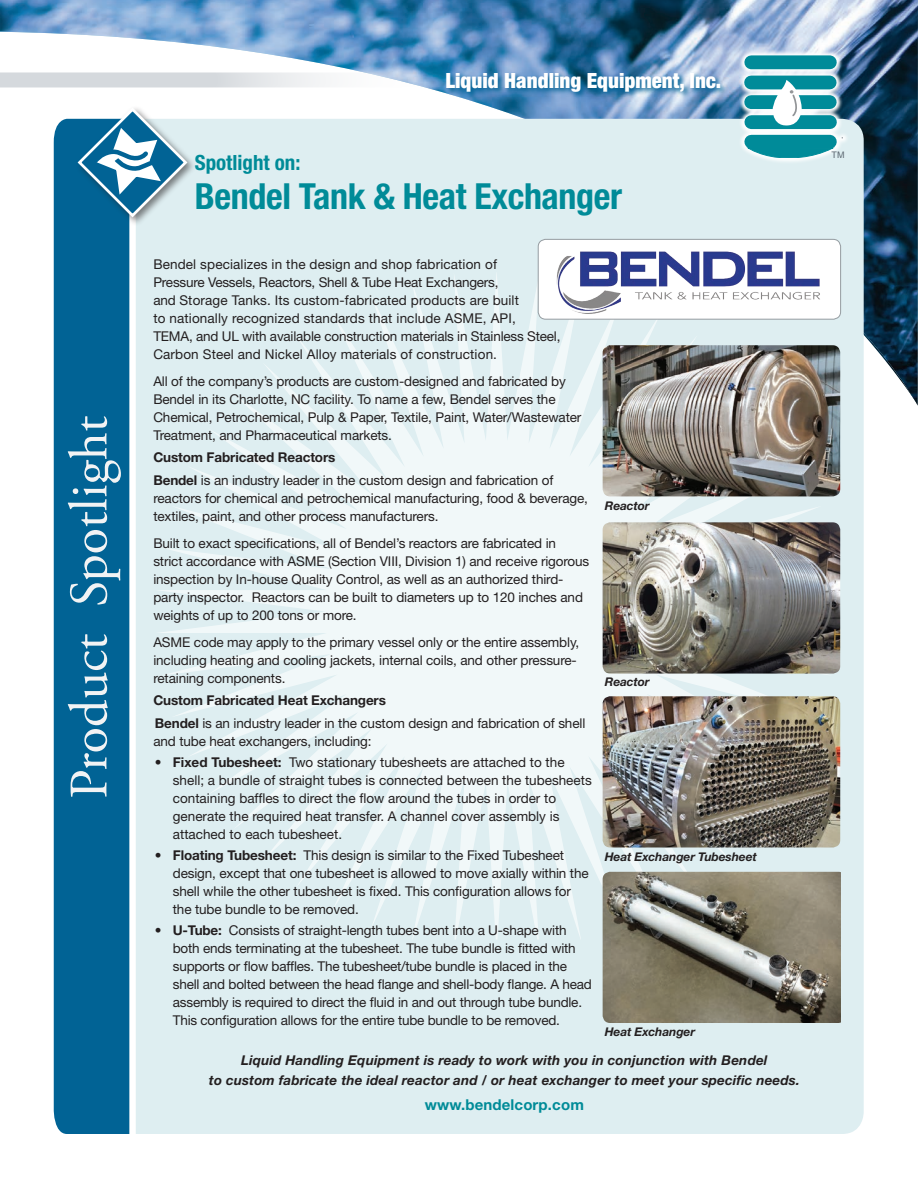
<style>
.page{position:relative;width:918px;height:1188px;background:#fff}
.page>*{position:absolute;margin:0;border:0;box-sizing:border-box;transform-origin:0 0}
.Parahead{font:54px "Adobe Garamond Pro";color:#f2f3f4}
.t1{font:700 condensed 36px "Helvetica Neue LT Std";letter-spacing:-.01em;color:#008b98}
.t2{font:900 condensed 21px "Helvetica Neue LT Std";color:#fff}
.t3{font:700 condensed 21px "Helvetica Neue LT Std";color:#008b98}
.Bodycopy{font:700 15px "Helvetica Neue LT Std";letter-spacing:.01em;color:#008b98}
.Bodycopy-2{font:13.5px/18px "Helvetica Neue LT Std";letter-spacing:-.01em;color:#231f20}
.Bodycopy-3{font:13.5px/18px "Helvetica Neue LT Std";letter-spacing:.01em;color:#231f20}
.Bodycopy-4{font:italic 700 13.5px/19.5px "Helvetica Neue LT Std";letter-spacing:.01em;color:#231f20;text-align:center}
.Bodycopy-5{font:700 13.5px "Helvetica Neue LT Std";letter-spacing:-.01em;color:#231f20}
.Bodycopy-6{font:italic 700 12px "Helvetica Neue LT Std";letter-spacing:-.01em;color:#231f20}
.t4{font:9px "Arial";color:#5b6670}
.s1{font-weight:700}
</style>
<div class="page">
<img style="left:0;top:0;width:918px;height:406px">
<img style="left:0;top:0;width:15px;height:31px">
<svg style="left:445px;top:71px;width:283px;height:28px;background:#4e89b6"></svg>
<div style="left:136px;top:119px;width:728px;height:1015px;background:#deeef1"></div>
<svg style="left:155px;top:272px;width:679px;height:668px;fill:#deeef1"></svg>
<svg style="left:0;top:72px;width:432px;height:15px"></svg>
<div style="left:54px;top:119px;width:75px;height:1015px;background:#016395"></div>
<div style="left:75px;top:105px;width:122px;height:121px;background:#231f20;opacity:.55"></div>
<svg style="left:76px;top:106px;width:113px;height:113px"></svg>
<svg style="left:738px;top:49px;width:111px;height:115px"></svg>
<div style="left:751px;top:135px;width:79px;height:14px;background:#008b99"></div>
<div style="left:751px;top:95px;width:79px;height:14px;background:#008b99"></div>
<div style="left:751px;top:115px;width:79px;height:14px;background:#008b99"></div>
<div style="left:751px;top:76px;width:79px;height:13px;background:#008b99"></div>
<div style="left:751px;top:55px;width:79px;height:14px;background:#008b99"></div>
<svg style="left:773px;top:80px;width:29px;height:46px"></svg>
<svg style="left:747px;top:147px;width:86px;height:11px"></svg>
<img style="left:538px;top:239px;width:303px;height:80px">
<div style="left:538px;top:239px;width:303px;height:81px;border:1px solid #959ca1;border-radius:8px"></div>
<img style="left:603px;top:696px;width:237px;height:152px">
<img style="left:603px;top:345px;width:237px;height:151px">
<img style="left:603px;top:522px;width:237px;height:152px">
<img style="left:603px;top:872px;width:238px;height:151px">
<p class="Parahead" style="left:57px;top:799px;width:385px;rotate:-90deg">Product Spotlight</p>
<p class="t2" style="left:446px;top:67px;width:277px">Liquid Handling Equipment, Inc.</p>
<p class="t3" style="left:195px;top:150px;width:107px">Spotlight on:</p>
<p class="t1" style="left:195px;top:175px;width:429px">Bendel Tank &amp; Heat Exchanger</p>
<p class="Bodycopy-3" style="left:153px;top:255px;width:409px">Bendel specializes in the design and shop fabrication of<br>Pressure Vessels, Reactors, Shell &amp; Tube Heat Exchangers,<br>and Storage Tanks. Its custom-fabricated products are built<br>to nationally recognized standards that include ASME, API,<br>TEMA, and UL with available construction materials in Stainless Steel, Carbon Steel and Nickel Alloy materials of construction.</p>
<p class="Bodycopy-2" style="left:153px;top:372px;width:430px">All of the company’s products are custom-designed and fabricated by Bendel in its Charlotte, NC facility. To name a few, Bendel serves the Chemical, Petrochemical, Pulp &amp; Paper, Textile, Paint, Water/Wastewater Treatment, and Pharmaceutical markets.</p>
<p class="Bodycopy-5" style="left:153px;top:449px;width:184px">Custom Fabricated Reactors</p>
<p class="Bodycopy-2" style="left:153px;top:471px;width:436px"><span class="s1">Bendel</span> is an industry leader in the custom design and fabrication of reactors for chemical and petrochemical manufacturing, food &amp; beverage, textiles, paint, and other process manufacturers.</p>
<p class="Bodycopy-2" style="left:153px;top:534px;width:438px">Built to exact specifications, all of Bendel’s reactors are fabricated in<br>strict accordance with ASME (Section VIII, Division 1) and receive rigorous inspection by In-house Quality Control, as well as an authorized third&shy;party inspector. Reactors can be built to diameters up to 120 inches and weights of up to 200 tons or more.</p>
<p class="Bodycopy-2" style="left:153px;top:633px;width:428px">ASME code may apply to the primary vessel only or the entire assembly, including heating and cooling jackets, internal coils, and other pressure&shy;retaining components.</p>
<p class="Bodycopy-5" style="left:153px;top:692px;width:234px">Custom Fabricated Heat Exchangers</p>
<p class="Bodycopy-2" style="left:153px;top:714px;width:433px"><span class="s1">Bendel</span> is an industry leader in the custom design and fabrication of shell and tube heat exchangers, including:</p>
<p class="Bodycopy-2" style="left:173px;top:753px;width:420px;text-indent:-18px"><span class="s1">• Fixed Tubesheet:</span> Two stationary tubesheets are attached to the shell; a bundle of straight tubes is connected between the tubesheets containing baffles to direct the flow around the tubes in order to generate the required heat transfer. A channel cover assembly is attached to each tubesheet.</p>
<p class="Bodycopy-2" style="left:173px;top:846px;width:417px;text-indent:-18px"><span class="s1">• Floating Tubesheet:</span> This design is similar to the Fixed Tubesheet design, except that one tubesheet is allowed to move axially within the shell while the other tubesheet is fixed. This configuration allows for the tube bundle to be removed.</p>
<p class="Bodycopy-2" style="left:173px;top:921px;width:421px;text-indent:-18px"><span class="s1">• U-Tube:</span> Consists of straight-length tubes bent into a U-shape with both ends terminating at the tubesheet. The tube bundle is fitted with supports or flow baffles. The tubesheet/tube bundle is placed in the shell and bolted between the head flange and shell-body flange. A head assembly is required to direct the fluid in and out through tube bundle.<br>This configuration allows for the entire tube bundle to be removed.</p>
<p class="Bodycopy-4" style="left:209px;top:1050px;width:592px">Liquid Handling Equipment is ready to work with you in conjunction with Bendel<br>to custom fabricate the ideal reactor and / or heat exchanger to meet your specific needs.</p>
<p class="Bodycopy" style="left:425px;top:1095px;width:161px">www.bendelcorp.com</p>
<p class="Bodycopy-6" style="left:605px;top:498px;width:46px">Reactor</p>
<p class="Bodycopy-6" style="left:605px;top:674px;width:46px">Reactor</p>
<p class="Bodycopy-6" style="left:605px;top:849px;width:154px">Heat Exchanger Tubesheet</p>
<p class="Bodycopy-6" style="left:605px;top:1024px;width:92px">Heat Exchanger</p>
<p class="t4" style="left:832px;top:149px;width:14px">TM</p>
</div>
